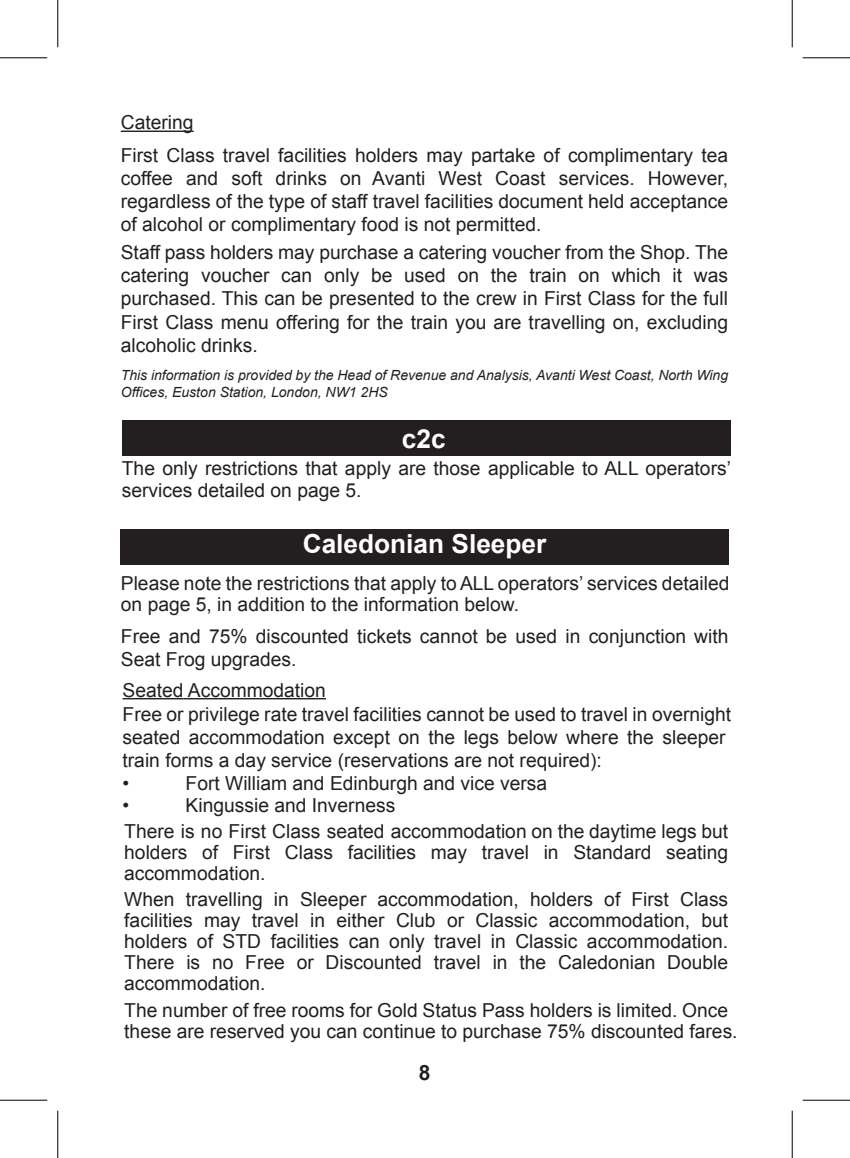
<style>
.page{position:relative;width:850px;height:1158px;background:#fff}
.page>*{position:absolute;margin:0;border:0;box-sizing:border-box;transform-origin:0 0}
.t1{font:700 26.25px "Arial";color:#fff}
.t2{font:700 21px "Arial";color:#231f20}
.t3{font:19.25px/21px "Arial";color:#231f20}
.t4{font:italic 14px/16.8px "Arial";color:#231f20}
</style>
<div class="page">
<div style="left:122px;top:420px;width:608px;height:35px;background:#231f20"></div>
<div style="left:120px;top:529px;width:609px;height:35px;background:#231f20"></div>
<hr style="left:123px;top:698px;width:61px;height:1px;background:#231f20">
<hr style="left:188px;top:698px;width:138px;height:1px;background:#231f20">
<hr style="left:121px;top:130px;width:73px;height:2px;background:#231f20">
<hr style="left:0;top:57px;width:47px;height:1px;background:#000">
<hr style="left:802px;top:57px;width:48px;height:1px;background:#000">
<hr style="left:0;top:1099px;width:47px;height:1px;background:#000">
<hr style="left:802px;top:1099px;width:48px;height:1px;background:#000">
<hr style="left:57px;top:0;width:1px;height:47px;background:#000">
<hr style="left:57px;top:1110px;width:1px;height:47px;background:#000">
<hr style="left:792px;top:0;width:1px;height:47px;background:#000">
<hr style="left:792px;top:1110px;width:1px;height:47px;background:#000">
<p class="t3" style="left:121px;top:106px;width:609px;line-height:33.2px">Catering<br>First Class travel facilities holders may partake of complimentary tea</p>
<p class="t3" style="left:121px;top:167px;width:609px;line-height:22.8px;text-align:justify">coffee and soft drinks on Avanti West Coast services. However, regardless of the type of staff travel facilities document held acceptance of alcohol or complimentary food is not permitted.</p>
<p class="t3" style="left:121px;top:241px;width:609px;line-height:23.1px;text-align:justify">Staff pass holders may purchase a catering voucher from the Shop. The catering voucher can only be used on the train on which it was purchased. This can be presented to the crew in First Class for the full First Class menu offering for the train you are travelling on, excluding alcoholic drinks.</p>
<p class="t4" style="left:121px;top:367px;width:609px">This information is provided by the Head of Revenue and Analysis, Avanti West Coast, North Wing<br>Offices, Euston Station, London, NW1 2HS</p>
<h1 class="t1" style="left:402px;top:421px;width:45px">c2c</h1>
<p class="t3" style="left:122px;top:456px;width:610px;line-height:22.8px">The only restrictions that apply are those applicable to ALL operators’ services detailed on page 5.</p>
<h1 class="t1" style="left:303px;top:526px;width:245px">Caledonian Sleeper</h1>
<p class="t3" style="left:121px;top:572px;width:610px">Please note the restrictions that apply to ALL operators’ services detailed on page 5, in addition to the information below.</p>
<p class="t3" style="left:121px;top:624px;width:609px;line-height:23.1px">Free and 75% discounted tickets cannot be used in conjunction with<br>Seat Frog upgrades.</p>
<p class="t3" style="left:123px;top:677px;width:610px;line-height:24.5px">Seated Accommodation<br>Free or privilege rate travel facilities cannot be used to travel in overnight</p>
<p class="t3" style="left:123px;top:726px;width:604px;line-height:22.8px">seated accommodation except on the legs below where the sleeper train forms a day service (reservations are not required):<br>•</p>
<p class="t3" style="left:186px;top:772px;width:363px">Fort William and Edinburgh and vice versa</p>
<p class="t3" style="left:124px;top:792px;width:605px;line-height:25.9px;text-indent:61px">Kingussie and Inverness<br>There is no First Class seated accommodation on the daytime legs but</p>
<p class="t3" style="left:124px;top:842px;width:605px">holders of First Class facilities may travel in Standard seating accommodation.</p>
<p class="t3" style="left:124px;top:889px;width:605px;text-align:justify">When travelling in Sleeper accommodation, holders of First Class facilities may travel in either Club or Classic accommodation, but holders of STD facilities can only travel in Classic accommodation.<br>There is no Free or Discounted travel in the Caledonian Double accommodation.</p>
<p class="t3" style="left:124px;top:999px;width:615px">The number of free rooms for Gold Status Pass holders is limited. Once these are reserved you can continue to purchase 75% discounted fares.</p>
<p class="t3" style="left:123px;top:795px;width:8px">•</p>
<p class="t2" style="left:419px;top:1058px;width:13px">8</p>
</div>
